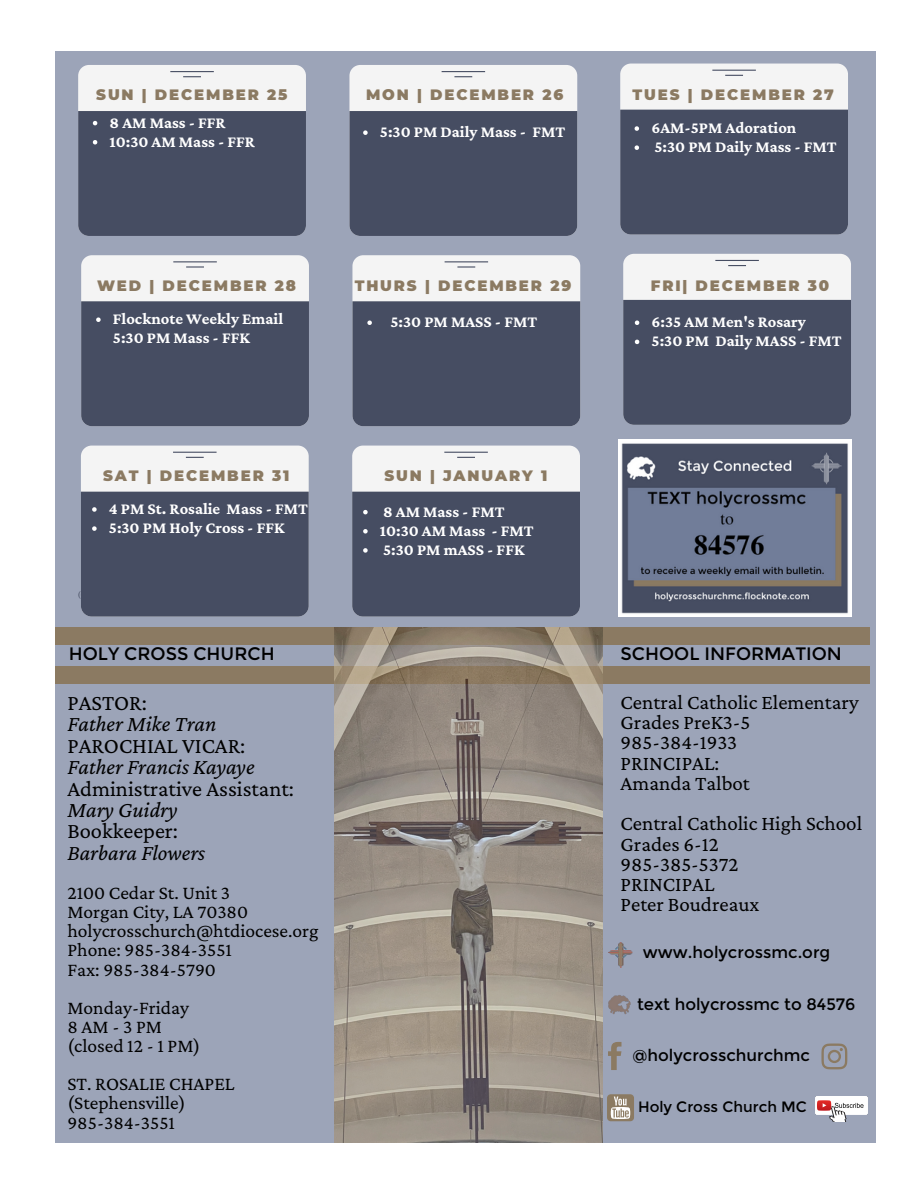
<style>
.page{position:relative;width:918px;height:1188px;background:#fff}
.page>*{position:absolute;margin:0;border:0;box-sizing:border-box;transform-origin:0 0}
.t1{font:22.5px "Crimson Pro";color:#000}
.t2{font:italic 22.5px "Crimson Pro";color:#000}
.t3{font:21px/20.2px "Crimson Pro";color:#000}
.t4{font:19.5px/19.2px "Crimson Pro";color:#000}
.t5{font:18px "Montserrat";color:#000}
.t6{font:700 16.5px/19.2px "Crimson Pro";color:#fff}
.t7{font:16.5px "Montserrat";color:#000}
.t8{font:900 15px "Montserrat";letter-spacing:.125em;color:#8b7a62}
.t9{font:15px "Montserrat";color:#000}
</style>
<div class="page">
<div style="left:56px;top:51px;width:820px;height:1092px;background:#9ca4b8"></div>
<div style="left:56px;top:666px;width:814px;height:18px;background:#8b7a62"></div>
<div style="left:56px;top:628px;width:814px;height:17px;background:#8b7a62"></div>
<svg style="left:821px;top:1044px;width:26px;height:25px"></svg>
<svg style="left:608px;top:1042px;width:13px;height:28px"></svg>
<img style="left:608px;top:943px;width:24px;height:24px">
<img style="left:335px;top:628px;width:268px;height:515px">
<img style="left:608px;top:995px;width:23px;height:20px">
<div style="left:607px;top:1094px;width:27px;height:27px;background:#8b7a62;border-radius:4px"></div>
<svg style="left:611px;top:1097px;width:19px;height:22px"></svg>
<img style="left:816px;top:1097px;width:52px;height:25px">
<div style="left:78px;top:65px;width:228px;height:171px;background:#f4f4f4;border-radius:11px"></div>
<hr style="left:170px;top:71px;width:44px;height:1px;background:#464d62">
<svg style="left:183px;top:76px;width:18px;height:1px"></svg>
<div style="left:620px;top:64px;width:228px;height:171px;background:#f4f4f4;border-radius:11px"></div>
<hr style="left:712px;top:70px;width:44px;height:1px;background:#464d62">
<svg style="left:725px;top:75px;width:18px;height:1px"></svg>
<div style="left:349px;top:65px;width:228px;height:171px;background:#f4f4f4;border-radius:11px"></div>
<hr style="left:442px;top:71px;width:43px;height:1px;background:#464d62">
<svg style="left:454px;top:76px;width:18px;height:1px"></svg>
<div style="left:81px;top:255px;width:228px;height:171px;background:#f4f4f4;border-radius:11px"></div>
<hr style="left:173px;top:261px;width:44px;height:1px;background:#464d62">
<svg style="left:186px;top:266px;width:18px;height:2px"></svg>
<div style="left:623px;top:254px;width:228px;height:171px;background:#f4f4f4;border-radius:11px"></div>
<hr style="left:715px;top:260px;width:44px;height:1px;background:#464d62">
<svg style="left:728px;top:265px;width:18px;height:1px"></svg>
<div style="left:352px;top:255px;width:228px;height:171px;background:#f4f4f4;border-radius:11px"></div>
<hr style="left:445px;top:261px;width:43px;height:1px;background:#464d62">
<svg style="left:457px;top:266px;width:18px;height:2px"></svg>
<div style="left:81px;top:446px;width:228px;height:171px;background:#f4f4f4;border-radius:11px"></div>
<hr style="left:173px;top:452px;width:44px;height:1px;background:#464d62">
<svg style="left:186px;top:457px;width:18px;height:1px"></svg>
<div style="left:352px;top:446px;width:228px;height:171px;background:#f4f4f4;border-radius:11px"></div>
<hr style="left:444px;top:452px;width:44px;height:1px;background:#464d62">
<svg style="left:457px;top:457px;width:18px;height:1px"></svg>
<img style="left:618px;top:440px;width:233px;height:176px">
<div style="left:78px;top:111px;width:228px;height:125px;background:#464d62"></div>
<div style="left:620px;top:110px;width:228px;height:125px;background:#464d62"></div>
<div style="left:349px;top:111px;width:228px;height:125px;background:#464d62"></div>
<div style="left:81px;top:301px;width:228px;height:125px;background:#464d62"></div>
<div style="left:623px;top:300px;width:228px;height:125px;background:#464d62"></div>
<div style="left:352px;top:301px;width:228px;height:125px;background:#464d62"></div>
<div style="left:81px;top:492px;width:228px;height:125px;background:#464d62"></div>
<div style="left:352px;top:492px;width:228px;height:125px;background:#464d62"></div>
<p class="t8" style="left:96px;top:86px;width:193px">SUN | DECEMBER 25</p>
<p class="t6" style="left:110px;top:112px;width:147px">8 AM Mass - FFR<br>10:30 AM Mass - FFR</p>
<p class="t6" style="left:651px;top:118px;width:187px">6AM-5PM Adoration<br>5:30 PM Daily Mass - FMT</p>
<p class="t8" style="left:366px;top:86px;width:199px">MON | DECEMBER 26</p>
<p class="t8" style="left:633px;top:86px;width:203px">TUES | DECEMBER 27</p>
<p class="t6" style="left:380px;top:122px;width:187px">5:30 PM Daily Mass - FMT</p>
<p class="t8" style="left:97px;top:276px;width:201px">WED | DECEMBER 28</p>
<p class="t8" style="left:355px;top:276px;width:218px">THURS | DECEMBER 29</p>
<p class="t8" style="left:651px;top:276px;width:180px">FRI| DECEMBER 30</p>
<p class="t6" style="left:113px;top:309px;width:172px">Flocknote Weekly Email<br>5:30 PM Mass - FFK</p>
<p class="t6" style="left:391px;top:312px;width:148px">5:30 PM MASS - FMT</p>
<p class="t6" style="left:652px;top:312px;width:192px">6:35 AM Men's Rosary<br>5:30 PM Daily MASS - FMT</p>
<p class="t8" style="left:103px;top:467px;width:188px">SAT | DECEMBER 31</p>
<p class="t8" style="left:384px;top:467px;width:164px">SUN | JANUARY 1</p>
<p class="t6" style="left:109px;top:499px;width:201px">4 PM St. Rosalie Mass - FMT<br>5:30 PM Holy Cross - FFK</p>
<p class="t6" style="left:380px;top:501px;width:155px">8 AM Mass - FMT<br>10:30 AM Mass - FMT<br>5:30 PM mASS - FFK</p>
<p class="t5" style="left:69px;top:643px;width:207px">HOLY CROSS CHURCH</p>
<p class="t5" style="left:621px;top:643px;width:223px">SCHOOL INFORMATION</p>
<p class="t3" style="left:621px;top:691px;width:240px">Central Catholic Elementary<br>Grades PreK3-5<br>985-384-1933<br>PRINCIPAL:<br>Amanda Talbot</p>
<p class="t3" style="left:621px;top:813px;width:243px">Central Catholic High School<br>Grades 6-12<br>985-385-5372<br>PRINCIPAL<br>Peter Boudreaux</p>
<h1 class="t1" style="left:67px;top:690px;width:81px">PASTOR:</h1>
<h1 class="t2" style="left:67px;top:711px;width:151px">Father Mike Tran</h1>
<h1 class="t1" style="left:67px;top:733px;width:179px">PAROCHIAL VICAR:</h1>
<h1 class="t2" style="left:67px;top:754px;width:189px">Father Francis Kayaye</h1>
<h1 class="t1" style="left:67px;top:775px;width:228px">Administrative Assistant:</h1>
<h1 class="t2" style="left:67px;top:797px;width:112px">Mary Guidry</h1>
<h1 class="t1" style="left:67px;top:818px;width:112px">Bookkeeper:</h1>
<h1 class="t2" style="left:67px;top:839px;width:139px">Barbara Flowers</h1>
<p class="t4" style="left:67px;top:883px;width:253px">2100 Cedar St. Unit 3<br>Morgan City, LA 70380 holycrosschurch@htdiocese.org<br>Phone: 985-384-3551<br>Fax: 985-384-5790</p>
<p class="t4" style="left:67px;top:998px;width:134px">Monday-Friday<br>8AM-3PM (closed 12 - 1 PM)</p>
<p class="t4" style="left:67px;top:1074px;width:169px">ST. ROSALIE CHAPEL (Stephensville)<br>985-384-3551</p>
<p class="t7" style="left:643px;top:942px;width:189px">www.holycrossmc.org</p>
<p class="t7" style="left:637px;top:994px;width:220px">text holycrossmc to 84576</p>
<p class="t7" style="left:633px;top:1045px;width:179px">@holycrosschurchmc</p>
<p class="t9" style="left:638px;top:1098px;width:170px">Holy Cross Church MC</p>
</div>
